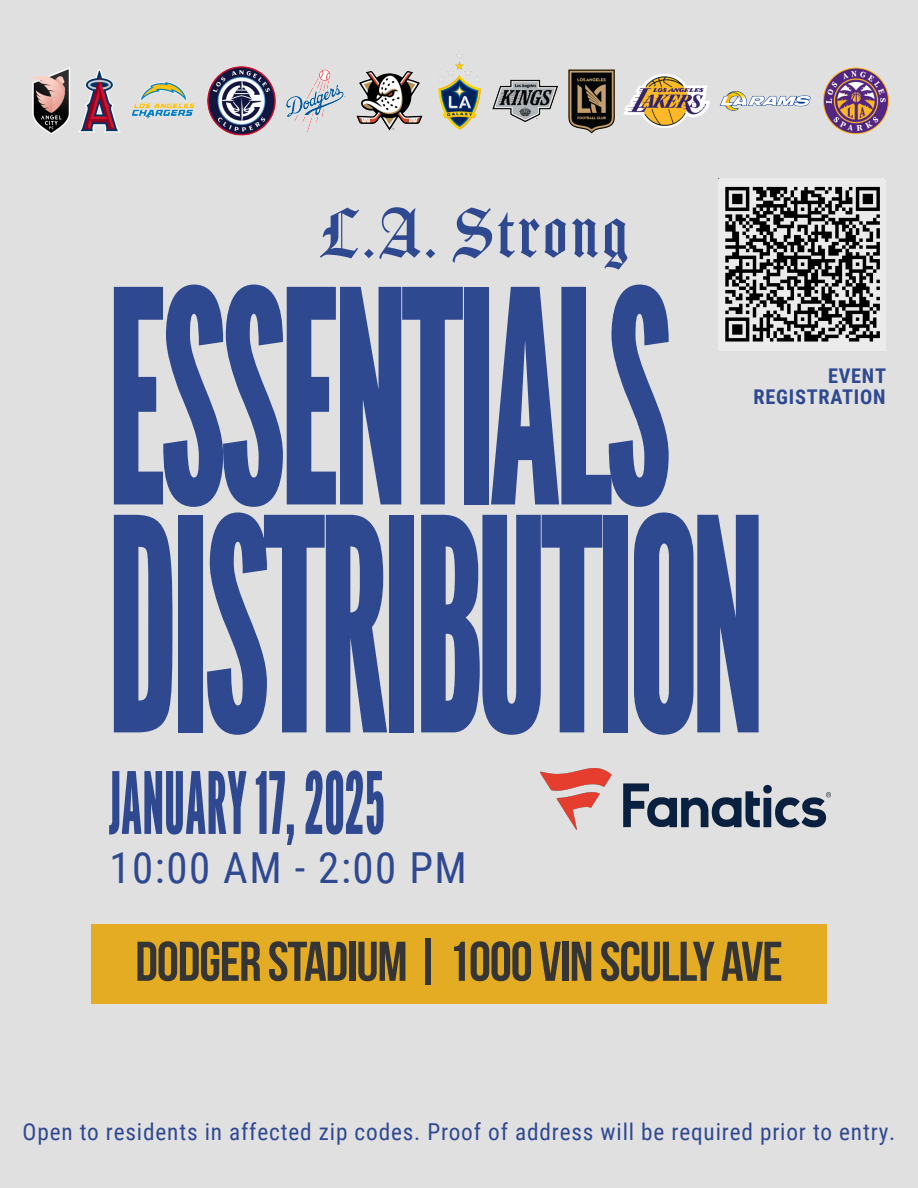
<style>
.page{position:relative;width:918px;height:1188px;background:#e0e0e0}
.page>*{position:absolute;margin:0;border:0;box-sizing:border-box;transform-origin:0 0}
.t1{font:condensed 296.1px/228px "League Gothic";letter-spacing:-.035em;color:#2f4991}
.t2{font:condensed 85.5px "League Gothic";letter-spacing:-.005em;color:#2f4991}
.t3{font:66.6px "Amador";letter-spacing:.05em;color:#2f4991}
.t4{font:55.8px "Bebas Neue";letter-spacing:-.02em;color:#353535}
.t5{font:42.75px "Roboto Condensed";letter-spacing:.035em;color:#2f4991}
.t6{font:23.25px "Roboto Condensed";letter-spacing:.035em;color:#2f4991}
.t7{font:700 20.25px/20.9px "Roboto Condensed";letter-spacing:.035em;color:#2f4991;text-align:right}
</style>
<div class="page">
<img style="left:718px;top:178px;width:167px;height:173px">
<img style="left:29px;top:51px;width:861px;height:85px">
<img style="left:541px;top:769px;width:290px;height:60px">
<div style="left:91px;top:924px;width:736px;height:80px;background:#e3ac23"></div>
<h3 class="t3" style="left:319px;top:195px;width:310px">L.A. Strong</h3>
<h1 class="t1" style="left:109px;top:287px;width:664px">ESSENTIALS<br>DISTRIBUTION</h1>
<h2 class="t2" style="left:109px;top:753px;width:278px">JANUARY 17, 2025</h2>
<h3 class="t5" style="left:109px;top:838px;width:359px">10:00 AM - 2:00 PM</h3>
<p class="t7" style="left:754px;top:365px;width:134px">EVENT<br>REGISTRATION</p>
<h3 class="t4" style="left:135px;top:931px;width:649px">DODGER STADIUM | 1000 VIN SCULLY AVE</h3>
<p class="t6" style="left:23px;top:1116px;width:874px">Open to residents in affected zip codes. Proof of address will be required prior to entry.</p>
</div>
